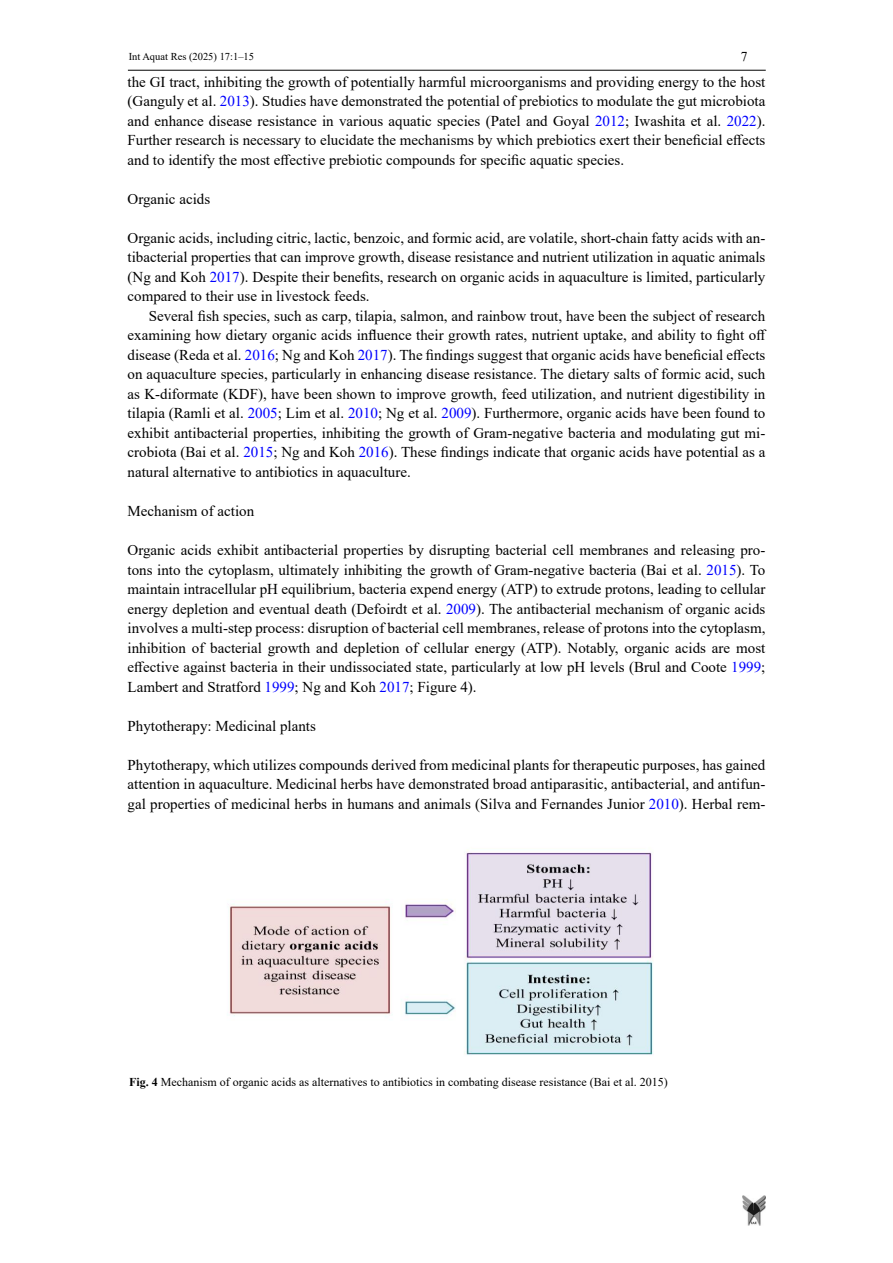
<style>
.page{position:relative;width:893px;height:1263px;background:#fff}
.page>*{position:absolute;margin:0;border:0;box-sizing:border-box;transform-origin:0 0}
.t1{font:15px/19.5px "Times New Roman";color:#000;text-align:justify}
.t2{font:13.5px "Times New Roman";color:#000}
.t3{font:12px "Times New Roman";color:#000}
.t4{font:10.5px "Times New Roman";color:#000}
.s1{color:#00f}
.s2{font-weight:700}
</style>
<div class="page">
<hr style="left:128px;top:70px;width:638px;height:1px;background:#000">
<img style="left:742px;top:1195px;width:23px;height:31px">
<img style="left:229px;top:850px;width:424px;height:205px">
<p class="t4" style="left:129px;top:49px;width:127px">Int Aquat Res (2025) 17:1–15</p>
<p class="t2" style="left:741px;top:47px;width:8px">7</p>
<p class="t1" style="left:128px;top:72px;width:639px">the GI tract, inhibiting the growth of potentially harmful microorganisms and providing energy to the host (Ganguly et al. <span class="s1">2013</span>). Studies have demonstrated the potential of prebiotics to modulate the gut microbiota and enhance disease resistance in various aquatic species (Patel and Goyal <span class="s1">2012</span>; Iwashita et al. <span class="s1">2022</span>).<br>Further research is necessary to elucidate the mechanisms by which prebiotics exert their beneficial effects and to identify the most effective prebiotic compounds for specific aquatic species.</p>
<p class="t1" style="left:128px;top:189px;width:84px">Organic acids</p>
<p class="t1" style="left:128px;top:228px;width:639px">Organic acids, including citric, lactic, benzoic, and formic acid, are volatile, short-chain fatty acids with an&shy;tibacterial properties that can improve growth, disease resistance and nutrient utilization in aquatic animals (Ng and Koh <span class="s1">2017</span>). Despite their benefits, research on organic acids in aquaculture is limited, particularly compared to their use in livestock feeds.</p>
<p class="t1" style="left:128px;top:306px;width:640px;text-indent:21px">Several fish species, such as carp, tilapia, salmon, and rainbow trout, have been the subject of research examining how dietary organic acids influence their growth rates, nutrient uptake, and ability to fight off disease (Reda et al. <span class="s1">2016</span>; Ng and Koh <span class="s1">2017</span>). The findings suggest that organic acids have beneficial effects on aquaculture species, particularly in enhancing disease resistance. The dietary salts of formic acid, such as K-diformate (KDF), have been shown to improve growth, feed utilization, and nutrient digestibility in tilapia (Ramli et al. <span class="s1">2005</span>; Lim et al. <span class="s1">2010</span>; Ng et al. <span class="s1">2009</span>). Furthermore, organic acids have been found to exhibit antibacterial properties, inhibiting the growth of Gram-negative bacteria and modulating gut mi&shy;crobiota (Bai et al. <span class="s1">2015</span>; Ng and Koh <span class="s1">2016</span>). These findings indicate that organic acids have potential as a natural alternative to antibiotics in aquaculture.</p>
<p class="t1" style="left:128px;top:501px;width:128px">Mechanism of action</p>
<p class="t1" style="left:128px;top:540px;width:639px">Organic acids exhibit antibacterial properties by disrupting bacterial cell membranes and releasing pro&shy;tons into the cytoplasm, ultimately inhibiting the growth of Gram-negative bacteria (Bai et al. <span class="s1">2015</span>). To maintain intracellular pH equilibrium, bacteria expend energy (ATP) to extrude protons, leading to cellular energy depletion and eventual death (Defoirdt et al. <span class="s1">2009</span>). The antibacterial mechanism of organic acids involves a multi-step process: disruption of bacterial cell membranes, release of protons into the cytoplasm, inhibition of bacterial growth and depletion of cellular energy (ATP). Notably, organic acids are most effective against bacteria in their undissociated state, particularly at low pH levels (Brul and Coote <span class="s1">1999</span>; Lambert and Stratford <span class="s1">1999</span>; Ng and Koh <span class="s1">2017</span>; Figure 4).</p>
<p class="t1" style="left:128px;top:715px;width:190px">Phytotherapy: Medicinal plants</p>
<p class="t1" style="left:128px;top:754px;width:639px">Phytotherapy, which utilizes compounds derived from medicinal plants for therapeutic purposes, has gained attention in aquaculture. Medicinal herbs have demonstrated broad antiparasitic, antibacterial, and antifun&shy;gal properties of medicinal herbs in humans and animals (Silva and Fernandes Junior <span class="s1">2010</span>). Herbal rem-</p>
<p class="t3" style="left:129px;top:1074px;width:540px"><span class="s2">Fig. 4</span> Mechanism of organic acids as alternatives to antibiotics in combating disease resistance (Bai et al. 2015)</p>
</div>
